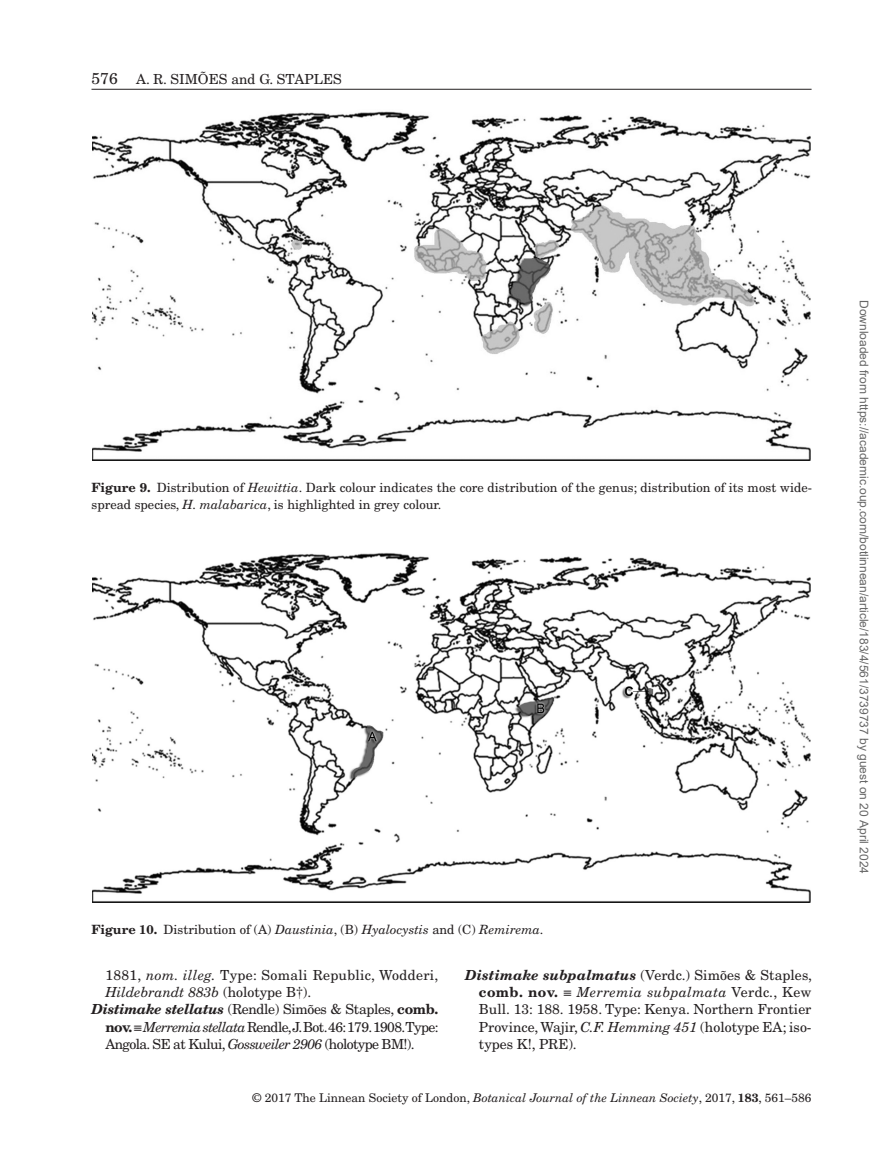
<style>
.page{position:relative;width:893px;height:1174px;background:#fff}
.page>*{position:absolute;margin:0;border:0;box-sizing:border-box;transform-origin:0 0}
.t1{font:13.8px/17.2px "New Century Schlbk";color:#231f20;text-align:justify}
.t2{font:13.8px "New Century Schlbk";letter-spacing:-.045em;color:#231f20}
.t3{font:13.8px "New Century Schlbk";letter-spacing:-.025em;color:#231f20}
.t4{font:13.8px "New Century Schlbk";letter-spacing:.025em;color:#231f20}
.t5{font:italic 13.8px "New Century Schlbk";color:#231f20}
.t6{font:12.75px/16.5px "New Century Schlbk";color:#231f20}
.t7{font:12px "Arial";color:#666}
.t8{font:12px "New Century Schlbk";color:#231f20}
.s1{font-size:15.75px}
.s2{font-weight:700}
.s3{font-style:italic}
.s4{font-style:normal}
.s5{font-weight:700;font-style:italic}
.s6{font-family:"Gandhari Unicode"}
</style>
<div class="page">
<hr style="left:92px;top:89px;width:720px;height:1px;background:#231f20">
<img style="left:93px;top:553px;width:717px;height:349px">
<img style="left:93px;top:111px;width:717px;height:350px">
<p class="t1" style="left:92px;top:70px;width:252px"><span class="s1">576</span> A. R. SIMÕES and G. STAPLES</p>
<p class="t6" style="left:92px;top:479px;width:722px"><span class="s2">Figure 9.</span> Distribution of <span class="s3">Hewittia</span>. Dark colour indicates the core distribution of the genus; distribution of its most wide&shy;spread species, <span class="s3">H. malabarica</span>, is highlighted in grey colour.</p>
<p class="t6" style="left:92px;top:920px;width:453px"><span class="s2">Figure 10.</span> Distribution of (A) <span class="s3">Daustinia</span>, (B) <span class="s3">Hyalocystis</span> and (C) <span class="s3">Remirema</span>.</p>
<p class="t4" style="left:105px;top:966px;width:335px">1881, <span class="s3">nom. illeg.</span> Type: Somali Republic, Wodderi,</p>
<p class="t5" style="left:105px;top:983px;width:208px">Hildebrandt 883b <span class="s4">(holotype B†).</span></p>
<p class="t3" style="left:92px;top:1001px;width:348px"><span class="s5">Distimake stellatus</span> (Rendle) Simões &amp; Staples, <span class="s2">comb.</span></p>
<p class="t2" style="left:105px;top:1018px;width:335px"><span class="s2">nov.</span><span class="s6">≡</span><span class="s3">Merremia stellata</span> Rendle, J.Bot. 46: 179. 1908. Type:</p>
<p class="t2" style="left:105px;top:1035px;width:311px">Angola. SE at Kului, <span class="s3">Gossweiler 2906</span> (holotype BM!).</p>
<p class="t1" style="left:479px;top:966px;width:335px;text-indent:-14px"><span class="s5">Distimake subpalmatus</span> (Verdc.) Simões &amp; Staples, <span class="s2">comb. nov.</span> <span class="s6">≡</span> <span class="s3">Merremia subpalmata</span> Verdc., Kew Bull. 13: 188. 1958. Type: Kenya. Northern Frontier Province, Wajir, <span class="s3">C.F. Hemming 451</span> (holotype EA; iso&shy;types K!, PRE).</p>
<p class="t8" style="left:253px;top:1090px;width:560px">© 2017 The Linnean Society of London, <span class="s3">Botanical Journal of the Linnean Society</span>, 2017, <span class="s2">183</span>, 561–586</p>
<p class="t7" style="left:868px;top:300px;width:575px;rotate:90deg">Downloaded from https://academic.oup.com/botlinnean/article/183/4/561/3739737 by guest on 20 April 2024</p>
</div>
